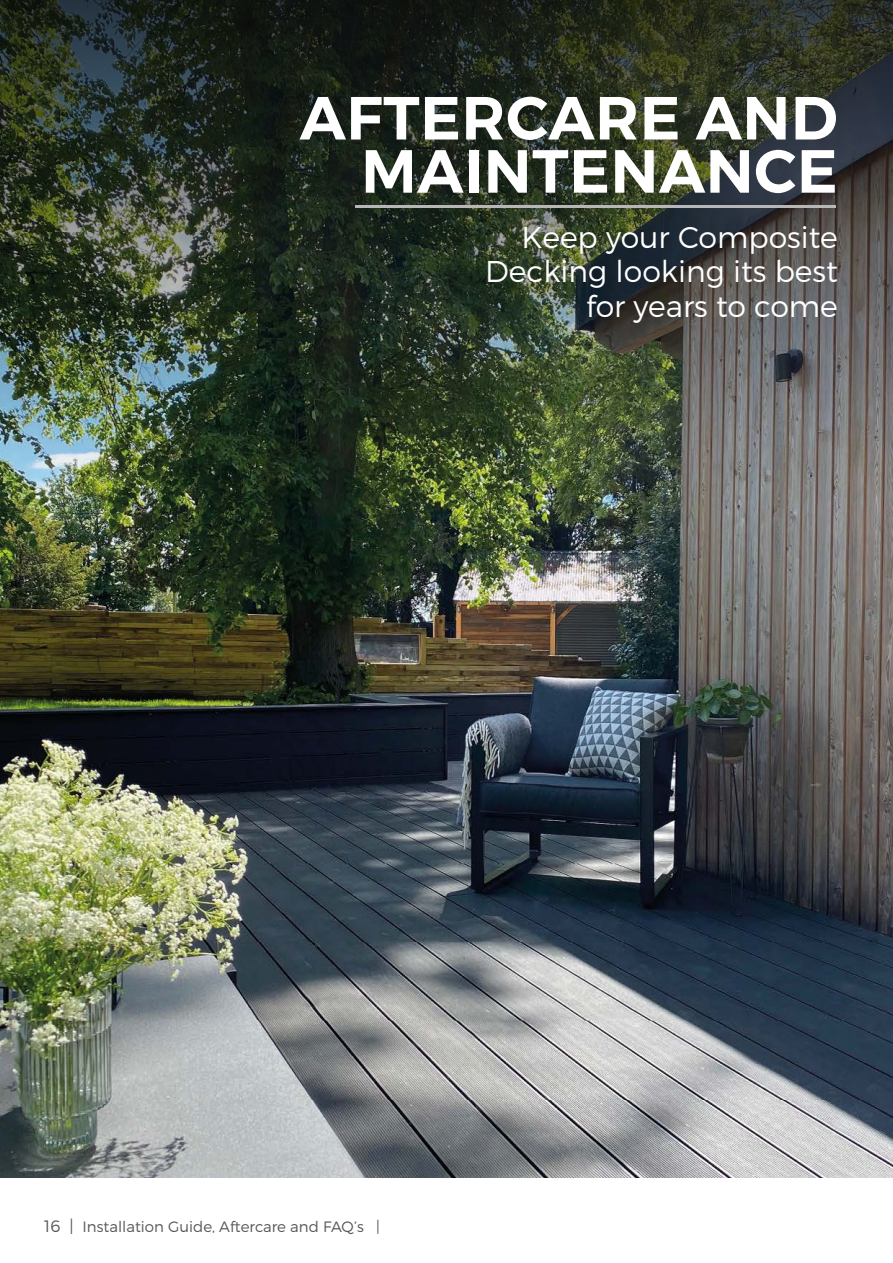
<style>
.page{position:relative;width:893px;height:1263px;background:#fff}
.page>*{position:absolute;margin:0;border:0;box-sizing:border-box;transform-origin:0 0}
.t1{font:600 60.75px/53.1px "Montserrat";letter-spacing:.01em;color:#fff;text-align:right}
.t2{font:300 30px/34.5px "Montserrat";color:#fff;text-align:right}
.t3{font:300 15px "Montserrat";color:#575756}
.s1{font-size:16.5px}
</style>
<div class="page">
<img style="left:0;top:504px;width:893px;height:674px">
<img style="left:0;top:0;width:893px;height:504px">
<hr style="left:355px;top:205px;width:481px;height:2px;background:#b8b7b7">
<h1 class="t1" style="left:300px;top:92px;width:539px">AFTERCARE AND<br>MAINTENANCE</h1>
<p class="t2" style="left:485px;top:219px;width:354px">Keep your Composite<br>Decking looking its best for years to come</p>
<p class="t3" style="left:44px;top:1218px;width:337px"><span class="s1">16 |</span> Installation Guide, Aftercare and FAQ’s |</p>
</div>
